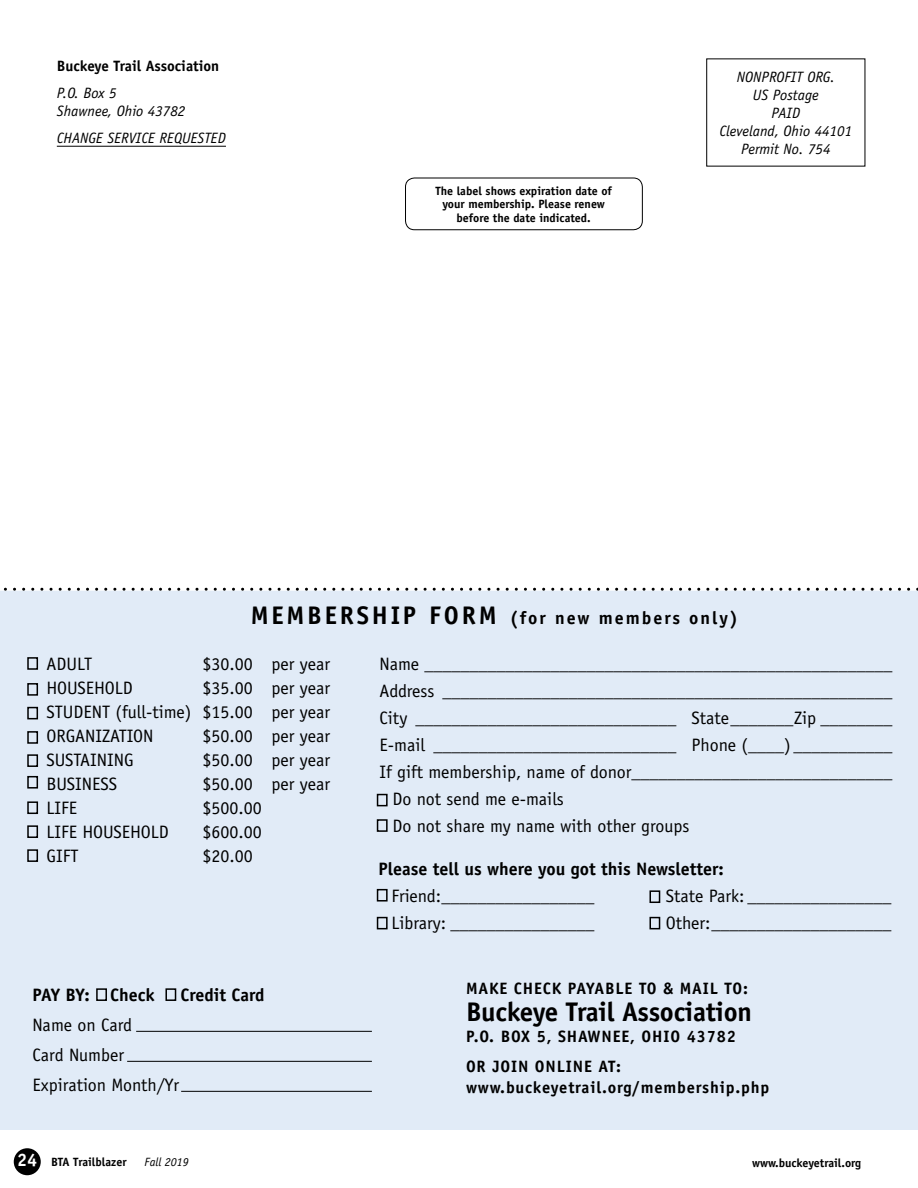
<style>
.page{position:relative;width:918px;height:1188px;background:#fff}
.page>*{position:absolute;margin:0;border:0;box-sizing:border-box;transform-origin:0 0}
.t1{font:700 27px "Officina Sans Std";letter-spacing:-.01em;color:#000}
.t2{font:18px/24px "Officina Sans Std";color:#000;text-align:justify}
.t3{font:700 18px "Officina Sans Std";color:#000}
.t4{font:18px "Officina Sans Std";letter-spacing:-.02em;color:#000}
.t5{font:700 18px "Officina Sans Std";letter-spacing:.11em;color:#000}
.t6{font:700 16.5px/30px "Officina Sans Std";letter-spacing:.05em;color:#000}
.t7{font:italic 15px/18px "Officina Sans Std";color:#000;text-align:center}
.t8{font:700 15px "Officina Sans Std";color:#000}
.t9{font:700 12px/13.5px "Officina Sans Std";color:#000;text-align:center}
.t10{font:italic 12px "Officina Sans Std";color:#000}
.s1{font-size:25.5px}
.s2{font-size:18px;color:#fff}
</style>
<div class="page">
<div style="left:14px;top:1148px;width:27px;height:27px;background:#000;border-radius:50%"></div>
<div style="left:405px;top:178px;width:238px;height:52px;border:1px solid #000;border-radius:9px"></div>
<hr style="left:57px;top:146px;width:169px;height:1px;background:#000">
<div style="left:0;top:589px;width:918px;height:541px;background:#e1ebf7"></div>
<svg style="left:0;top:588px;width:918px;height:3px"></svg>
<hr style="left:136px;top:1031px;width:236px;height:1px;background:#000">
<hr style="left:127px;top:1061px;width:245px;height:1px;background:#000">
<hr style="left:181px;top:1091px;width:191px;height:1px;background:#000">
<div style="left:377px;top:794px;width:11px;height:12px;border:2px solid #000"></div>
<div style="left:377px;top:819px;width:11px;height:13px;border:2px solid #000"></div>
<div style="left:96px;top:988px;width:11px;height:13px;border:2px solid #000"></div>
<div style="left:165px;top:988px;width:11px;height:13px;border:2px solid #000"></div>
<div style="left:377px;top:889px;width:11px;height:13px;border:2px solid #000"></div>
<div style="left:377px;top:917px;width:11px;height:12px;border:2px solid #000"></div>
<div style="left:649px;top:890px;width:11px;height:13px;border:2px solid #000"></div>
<div style="left:649px;top:917px;width:11px;height:12px;border:2px solid #000"></div>
<div style="left:27px;top:657px;width:11px;height:13px;border:2px solid #000"></div>
<div style="left:27px;top:683px;width:11px;height:13px;border:2px solid #000"></div>
<div style="left:27px;top:707px;width:11px;height:12px;border:2px solid #000"></div>
<div style="left:27px;top:731px;width:11px;height:13px;border:2px solid #000"></div>
<div style="left:27px;top:776px;width:11px;height:13px;border:2px solid #000"></div>
<div style="left:27px;top:754px;width:11px;height:13px;border:2px solid #000"></div>
<div style="left:27px;top:825px;width:11px;height:13px;border:2px solid #000"></div>
<div style="left:27px;top:801px;width:11px;height:13px;border:2px solid #000"></div>
<div style="left:27px;top:849px;width:11px;height:13px;border:2px solid #000"></div>
<p class="t8" style="left:57px;top:56px;width:164px">Buckeye Trail Association</p>
<p class="t7" style="left:57px;top:84px;width:130px;text-align:left">P.O. Box 5<br>Shawnee, Ohio 43782</p>
<p class="t7" style="left:57px;top:129px;width:163px">CHANGE SERVICE REQUESTED</p>
<p class="t9" style="left:435px;top:184px;width:178px">The label shows expiration date of your membership. Please renew before the date indicated.</p>
<p class="t7" style="left:719px;top:68px;width:134px">NONPROFIT ORG.<br>US Postage<br>PAID<br>Cleveland, Ohio 44101<br>Permit No. 754</p>
<p class="t5" style="left:251px;top:607px;width:489px"><span class="s1">MEMBERSH IP FORM</span> (for new members only)</p>
<p class="t2" style="left:46px;top:652px;width:47px">ADULT</p>
<p class="t2" style="left:202px;top:652px;width:129px">$30.00 per year</p>
<p class="t2" style="left:46px;top:676px;width:88px">HOUSEHOLD</p>
<p class="t2" style="left:46px;top:676px;width:285px;text-indent:156px">$35.00 per year STUDENT (full-time) $15.00 per year ORGANIZATION</p>
<p class="t2" style="left:202px;top:724px;width:129px">$50.00 per year</p>
<p class="t2" style="left:46px;top:748px;width:89px">SUSTAINING</p>
<p class="t2" style="left:202px;top:748px;width:129px">$50.00 per year</p>
<p class="t2" style="left:46px;top:772px;width:72px">BUSINESS</p>
<p class="t2" style="left:202px;top:772px;width:129px">$50.00 per year</p>
<p class="t2" style="left:46px;top:796px;width:32px">LIFE</p>
<p class="t2" style="left:202px;top:796px;width:61px">$500.00</p>
<p class="t2" style="left:46px;top:820px;width:124px">LIFE HOUSEHOLD</p>
<p class="t2" style="left:202px;top:820px;width:61px">$600.00</p>
<p class="t2" style="left:46px;top:844px;width:33px">GIFT</p>
<p class="t2" style="left:202px;top:844px;width:52px">$20.00</p>
<p class="t3" style="left:33px;top:984px;width:124px">Pay by: Check</p>
<p class="t3" style="left:181px;top:984px;width:86px">Credit Card</p>
<p class="t2" style="left:33px;top:1010px;width:148px;line-height:30px;text-align:left">Name on Card<br>Card Number<br>Expiration Month/Yr</p>
<p class="t2" style="left:380px;top:652px;width:514px">Name ____________________________________________________</p>
<p class="t4" style="left:380px;top:680px;width:514px">Address __________________________________________________</p>
<p class="t2" style="left:380px;top:706px;width:514px">City _____________________________ State_______Zip ________</p>
<p class="t2" style="left:380px;top:733px;width:514px">E-mail ___________________________ Phone (____) ___________</p>
<p class="t2" style="left:380px;top:760px;width:514px">If gift membership, name of donor_____________________________</p>
<p class="t2" style="left:393px;top:787px;width:173px">Do not send me e-mails</p>
<p class="t2" style="left:393px;top:814px;width:298px">Do not share my name with other groups</p>
<p class="t3" style="left:378px;top:858px;width:347px">Please tell us where you got this N ewsletter:</p>
<p class="t2" style="left:391px;top:884px;width:205px">Friend:_________________</p>
<p class="t2" style="left:666px;top:884px;width:227px">State Park: ________________</p>
<p class="t2" style="left:391px;top:911px;width:205px">Library: ________________</p>
<p class="t2" style="left:666px;top:911px;width:227px">Other:____________________</p>
<p class="t6" style="left:466px;top:973px;width:283px">MAKE CHECK PAYABLE TO &amp; MAIL TO:</p>
<h1 class="t1" style="left:466px;top:995px;width:288px">Buckeye Trail Association</h1>
<p class="t6" style="left:466px;top:1021px;width:271px">P.O. Box 5, Shawnee, OHIO 43782<br>OR JOIN ON LINE AT:</p>
<p class="t6" style="left:466px;top:1072px;width:305px">www.buckeyetrail.org/membership.php</p>
<p class="t9" style="left:17px;top:1155px;width:111px"><span class="s2">24</span> BTA Trailblazer</p>
<p class="t10" style="left:145px;top:1155px;width:46px">Fall 2019</p>
<p class="t9" style="left:752px;top:1156px;width:111px">www.buckeyetrail.org</p>
</div>
